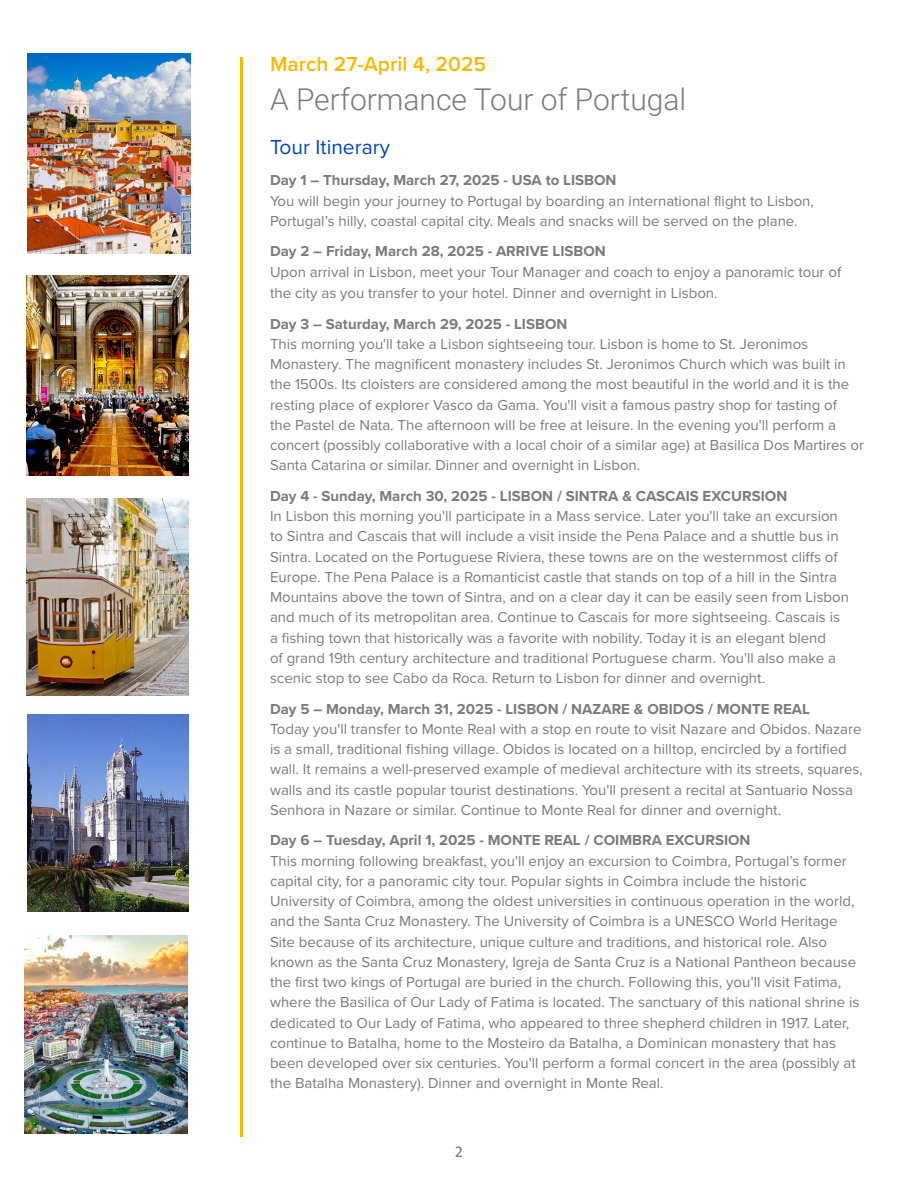
<style>
.page{position:relative;width:918px;height:1188px;background:#fff}
.page>*{position:absolute;margin:0;border:0;box-sizing:border-box;transform-origin:0 0}
.Page_Heading_-_Gray{font:300 30px "Roboto";color:#7b7b7b}
.Location___Date{font:600 21px "Proxima Nova";color:#f9b800}
.Subheading_-_Blue{font:21px "Proxima Nova";color:#0047b9}
.t1{font:16.5px "Calibri";color:#7b7b7b}
.Body_Text{font:15px/20.2px "Proxima Nova";color:#7b7b7b}
.Body_Text-2{font:700 15px "Proxima Nova";color:#7b7b7b}
</style>
<div class="page">
<img style="left:25px;top:936px;width:163px;height:197px">
<img style="left:27px;top:714px;width:162px;height:198px">
<img style="left:26px;top:498px;width:162px;height:197px">
<img style="left:27px;top:53px;width:163px;height:201px">
<img style="left:27px;top:276px;width:161px;height:200px">
<hr style="left:241px;top:57px;width:2px;height:1080px;background:#f9b800">
<p class="Location___Date" style="left:270px;top:48px;width:218px">March 27-April 4, 2025</p>
<p class="Page_Heading_-_Gray" style="left:270px;top:78px;width:418px">A Performance Tour of Portugal</p>
<p class="Subheading_-_Blue" style="left:270px;top:131px;width:122px">Tour Itinerary</p>
<p class="Body_Text-2" style="left:270px;top:169px;width:348px">Day 1 – Thursday, March 27, 2025 - USA to LISBON</p>
<p class="Body_Text" style="left:270px;top:190px;width:545px">You will begin your journey to Portugal by boarding an international flight to Lisbon,<br>Portugal’s hilly, coastal capital city. Meals and snacks will be served on the plane.</p>
<p class="Body_Text-2" style="left:270px;top:240px;width:337px">Day 2 – Friday, March 28, 2025 - ARRIVE LISBON</p>
<p class="Body_Text" style="left:270px;top:260px;width:573px;line-height:21.6px">Upon arrival in Lisbon, meet your Tour Manager and coach to enjoy a panoramic tour of the city as you transfer to your hotel. Dinner and overnight in Lisbon.</p>
<p class="Body_Text-2" style="left:270px;top:313px;width:299px">Day 3 – Saturday, March 29, 2025 - LISBON</p>
<p class="Body_Text" style="left:270px;top:333px;width:595px">This morning you'll take a Lisbon sightseeing tour. Lisbon is home to St. Jeronimos Monastery. The magnificent monastery includes St. Jeronimos Church which was built in the 1500s. Its cloisters are considered among the most beautiful in the world and it is the resting place of explorer Vasco da Gama. You'll visit a famous pastry shop for tasting of<br>the Pastel de Nata. The afternoon will be free at leisure. In the evening you'll perform a concert (possibly collaborative with a local choir of a similar age) at Basilica Dos Martires or Santa Catarina or similar. Dinner and overnight in Lisbon.</p>
<p class="Body_Text-2" style="left:270px;top:485px;width:519px">Day 4 - Sunday, March 30, 2025 - LISBON / SINTRA &amp; CASCAIS EXCURSION</p>
<p class="Body_Text" style="left:270px;top:505px;width:581px">In Lisbon this morning you'll participate in a Mass service. Later you'll take an excursion to Sintra and Cascais that will include a visit inside the Pena Palace and a shuttle bus in Sintra. Located on the Portuguese Riviera, these towns are on the westernmost cliffs of Europe. The Pena Palace is a Romanticist castle that stands on top of a hill in the Sintra Mountains above the town of Sintra, and on a clear day it can be easily seen from Lisbon and much of its metropolitan area. Continue to Cascais for more sightseeing. Cascais is a fishing town that historically was a favorite with nobility. Today it is an elegant blend<br>of grand 19th century architecture and traditional Portuguese charm. You'll also make a scenic stop to see Cabo da Roca. Return to Lisbon for dinner and overnight.</p>
<p class="Body_Text-2" style="left:270px;top:697px;width:541px">Day 5 – Monday, March 31, 2025 - LISBON / NAZARE &amp; OBIDOS / MONTE REAL</p>
<p class="Body_Text" style="left:270px;top:718px;width:594px">Today you'll transfer to Monte Real with a stop en route to visit Nazare and Obidos. Nazare is a small, traditional fishing village. Obidos is located on a hilltop, encircled by a fortified wall. It remains a well-preserved example of medieval architecture with its streets, squares, walls and its castle popular tourist destinations. You'll present a recital at Santuario Nossa Senhora in Nazare or similar. Continue to Monte Real for dinner and overnight.</p>
<p class="Body_Text-2" style="left:270px;top:829px;width:482px">Day 6 – Tuesday, April 1, 2025 - MONTE REAL / COIMBRA EXCURSION</p>
<p class="Body_Text" style="left:270px;top:850px;width:591px">This morning following breakfast, you'll enjoy an excursion to Coimbra, Portugal’s former capital city, for a panoramic city tour. Popular sights in Coimbra include the historic University of Coimbra, among the oldest universities in continuous operation in the world, and the Santa Cruz Monastery. The University of Coimbra is a UNESCO World Heritage Site because of its architecture, unique culture and traditions, and historical role. Also known as the Santa Cruz Monastery, Igreja de Santa Cruz is a National Pantheon because the first two kings of Portugal are buried in the church. Following this, you’ll visit Fatima, where the Basilica of Our Lady of Fatima is located. The sanctuary of this national shrine is dedicated to Our Lady of Fatima, who appeared to three shepherd children in 1917. Later, continue to Batalha, home to the Mosteiro da Batalha, a Dominican monastery that has been developed over six centuries. You'll perform a formal concert in the area (possibly at the Batalha Monastery). Dinner and overnight in Monte Real.</p>
<p class="t1" style="left:455px;top:1141px;width:10px">2</p>
</div>
